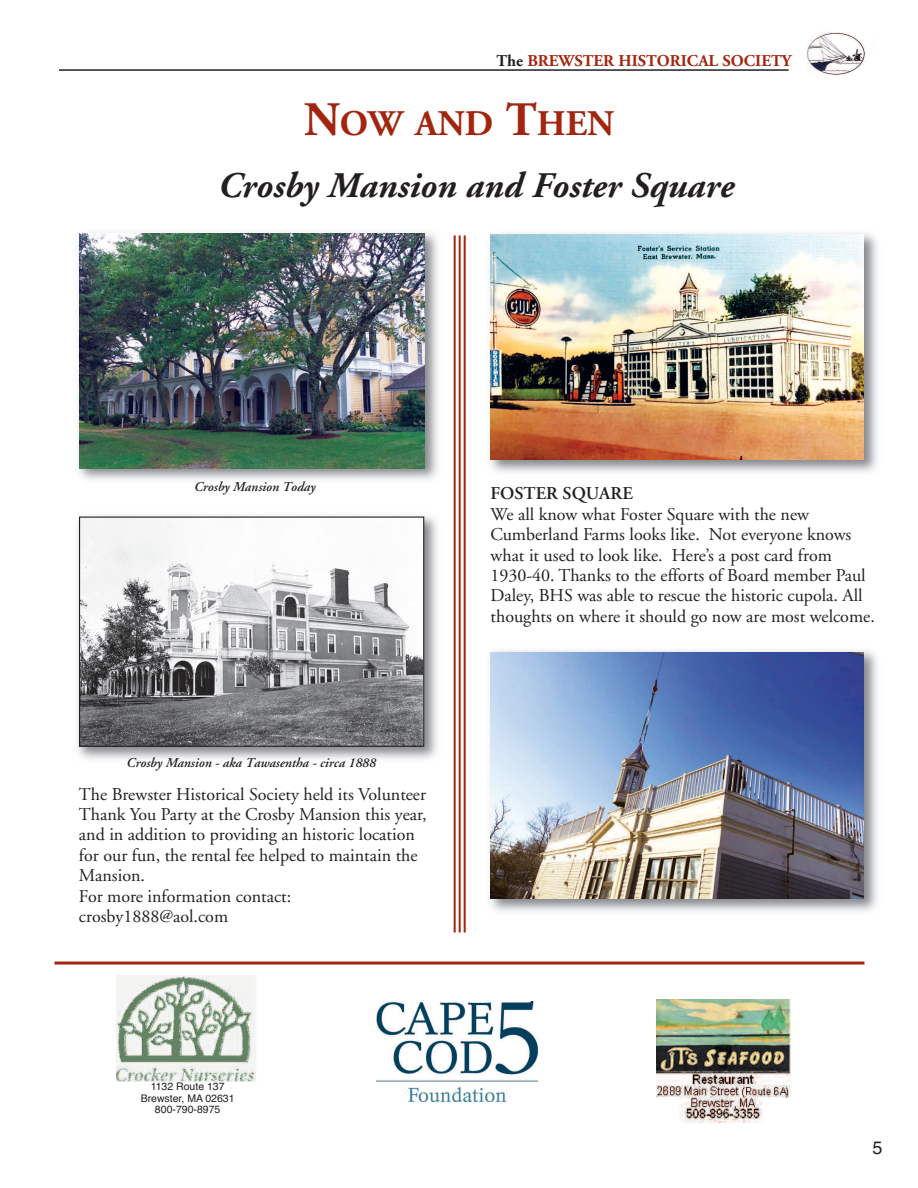
<style>
.page{position:relative;width:918px;height:1188px;background:#fff}
.page>*{position:absolute;margin:0;border:0;box-sizing:border-box;transform-origin:0 0}
.t1{font:italic 700 36px "Adobe Garamond";color:#231f20}
.t2{font:700 36px "Adobe Garamond";color:#a2250f}
.t3{font:18px/20.4px "Adobe Garamond";color:#231f20}
.t4{font:600 18px "Adobe Garamond";color:#231f20}
.t5{font:18px "Helvetica";color:#231f20}
.t6{font:700 16.5px "Adobe Garamond";color:#a2250f}
.t7{font:italic 600 13.5px "Adobe Garamond";color:#231f20}
.t8{font:10.5px/11.2px "Helvetica";color:#231f20;text-align:center}
.s1{color:#231f20}
.s2{font-size:48px}
</style>
<div class="page">
<hr style="left:55px;top:962px;width:810px;height:3px;background:#a2250f">
<hr style="left:59px;top:69px;width:730px;height:2px;background:#231f20">
<img style="left:806px;top:32px;width:69px;height:43px">
<img style="left:117px;top:976px;width:139px;height:106px">
<img style="left:657px;top:999px;width:134px;height:124px">
<img style="left:376px;top:1002px;width:162px;height:99px">
<img style="left:78px;top:232px;width:360px;height:248px">
<img style="left:80px;top:234px;width:344px;height:234px">
<img style="left:77px;top:515px;width:360px;height:244px">
<img style="left:81px;top:519px;width:341px;height:226px">
<div style="left:79px;top:517px;width:345px;height:230px;border:1px solid #231f20"></div>
<img style="left:490px;top:650px;width:387px;height:262px">
<img style="left:491px;top:652px;width:373px;height:247px">
<img style="left:490px;top:233px;width:387px;height:240px">
<img style="left:491px;top:234px;width:373px;height:226px">
<hr style="left:464px;top:235px;width:2px;height:698px;background:#a2250f">
<hr style="left:459px;top:235px;width:2px;height:698px;background:#a2250f">
<hr style="left:454px;top:235px;width:2px;height:698px;background:#a2250f">
<p class="t6" style="left:497px;top:51px;width:296px"><span class="s1">The</span> BREWSTER HISTORICAL SOCIETY</p>
<h1 class="t2" style="left:304px;top:103px;width:311px"><span class="s2">N</span>OW AND <span class="s2">T</span>HEN</h1>
<h1 class="t1" style="left:218px;top:166px;width:517px">Crosby Mansion and Foster Square</h1>
<p class="t7" style="left:194px;top:479px;width:123px">Crosby Mansion Today</p>
<p class="t7" style="left:127px;top:756px;width:251px">Crosby Mansion - aka Tawasentha - circa 1888</p>
<p class="t3" style="left:79px;top:785px;width:349px">The Brewster Historical Society held its Volunteer Thank You Party at the Crosby Mansion this year, and in addition to providing an historic location for our fun, the rental fee helped to maintain the Mansion.<br>For more information contact: crosby1888@aol.com</p>
<p class="t8" style="left:141px;top:1081px;width:95px">1132 Route 137<br>Brewster, MA 02631<br>800-790-8975</p>
<p class="t4" style="left:491px;top:484px;width:144px">FOSTER SQUARE</p>
<p class="t3" style="left:491px;top:505px;width:386px">We all know what Foster Square with the new Cumberland Farms looks like. Not everyone knows what it used to look like. Here’s a post card from 1930-40. Thanks to the efforts of Board member Paul Daley, BHS was able to rescue the historic cupola. All thoughts on where it should go now are most welcome.</p>
<p class="t5" style="left:872px;top:1138px;width:12px">5</p>
</div>
